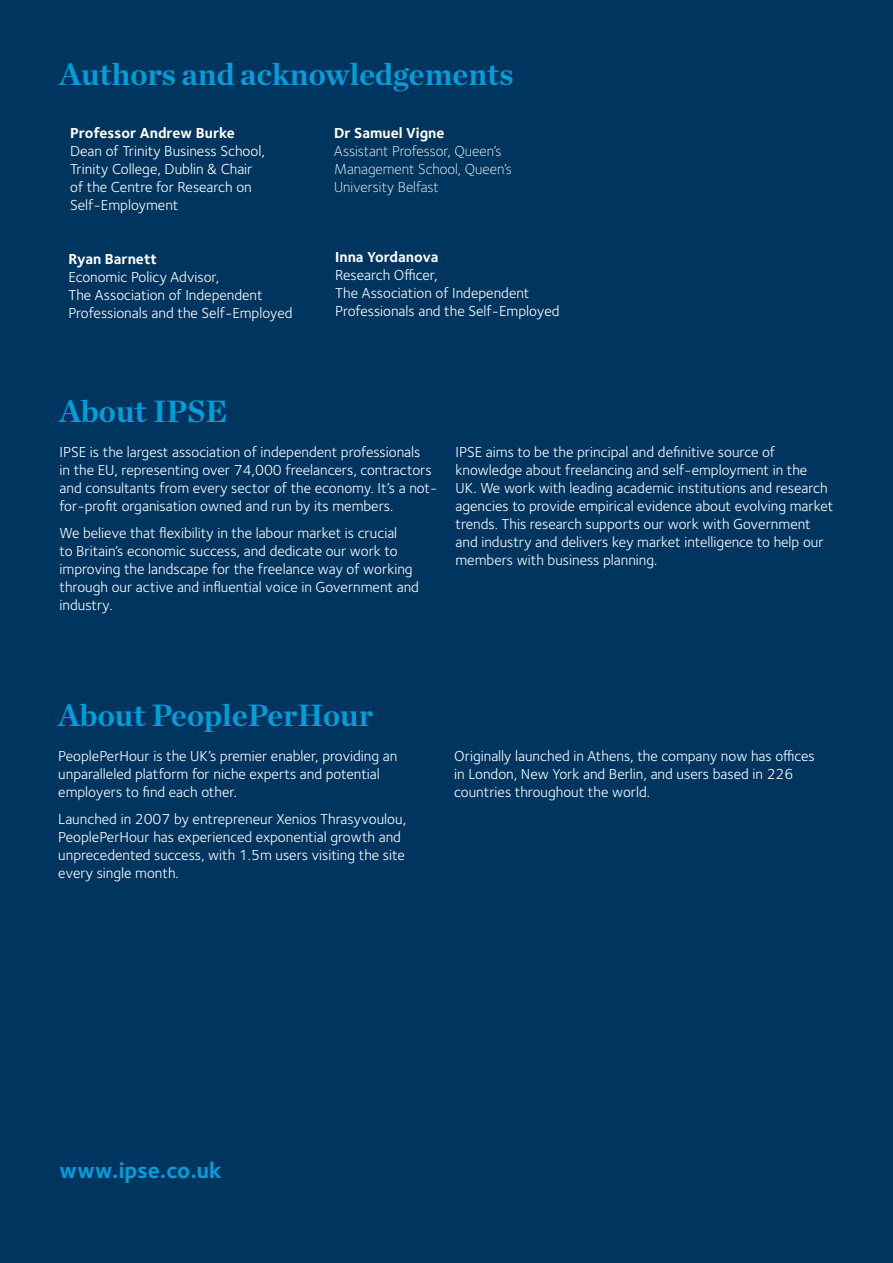
<style>
.page{position:relative;width:893px;height:1263px;background:#00355f}
.page>*{position:absolute;margin:0;border:0;box-sizing:border-box;transform-origin:0 0}
.t1{font:700 31.5px "Chronicle Deck";color:#009fda}
.t2{font:700 22.5px "Foundry Sterling";color:#009fda}
.t3{font:15px/18px "Foundry Sterling";color:#fff}
.t4{font:300 15px/18px "Foundry Sterling";color:#fff}
.t5{font:700 15px "Foundry Sterling";color:#fff}
</style>
<div class="page">
<h1 class="t1" style="left:60px;top:49px;width:455px">Authors and acknowledgements</h1>
<p class="t5" style="left:70px;top:124px;width:166px">Professor Andrew Burke</p>
<p class="t3" style="left:70px;top:142px;width:196px">Dean of Trinity Business School,<br>Trinity College, Dublin &amp; Chair of the Centre for Research on<br>Self-Employment</p>
<p class="t5" style="left:334px;top:124px;width:112px">Dr Samuel Vigne</p>
<p class="t4" style="left:334px;top:142px;width:179px">Assistant Professor, Queen’s<br>Management School, Queen’s<br>University Belfast</p>
<p class="t5" style="left:68px;top:250px;width:90px">Ryan Barnett</p>
<p class="t3" style="left:68px;top:268px;width:226px">Economic Policy Advisor,<br>The Association of Independent<br>Professionals and the Self-Employed</p>
<p class="t5" style="left:335px;top:248px;width:105px">Inna Yordanova</p>
<p class="t3" style="left:335px;top:266px;width:226px">Research Officer,<br>The Association of Independent<br>Professionals and the Self-Employed</p>
<h1 class="t1" style="left:60px;top:386px;width:169px">About IPSE</h1>
<p class="t3" style="left:60px;top:443px;width:379px">IPSE is the largest association of independent professionals<br>in the EU, representing over 74,000 freelancers, contractors and consultants from every sector of the economy. It’s a not&shy;for-profit organisation owned and run by its members.</p>
<p class="t3" style="left:60px;top:524px;width:361px">We believe that flexibility in the labour market is crucial<br>to Britain’s economic success, and dedicate our work to improving the landscape for the freelance way of working through our active and influential voice in Government and industry.</p>
<p class="t3" style="left:455px;top:443px;width:379px">IPSE aims to be the principal and definitive source of knowledge about freelancing and self-employment in the<br>UK. We work with leading academic institutions and research agencies to provide empirical evidence about evolving market trends. This research supports our work with Government and industry and delivers key market intelligence to help our members with business planning.</p>
<h1 class="t1" style="left:58px;top:690px;width:316px">About PeoplePerHour</h1>
<p class="t3" style="left:58px;top:747px;width:341px">PeoplePerHour is the UK’s premier enabler, providing an unparalleled platform for niche experts and potential employers to find each other.</p>
<p class="t3" style="left:58px;top:810px;width:349px">Launched in 2007 by entrepreneur Xenios Thrasyvoulou, PeoplePerHour has experienced exponential growth and unprecedented success, with 1.5m users visiting the site every single month.</p>
<p class="t3" style="left:454px;top:747px;width:362px">Originally launched in Athens, the company now has offices in London, New York and Berlin, and users based in 226 countries throughout the world.</p>
<h2 class="t2" style="left:60px;top:1157px;width:163px">www.ipse.co.uk</h2>
</div>
